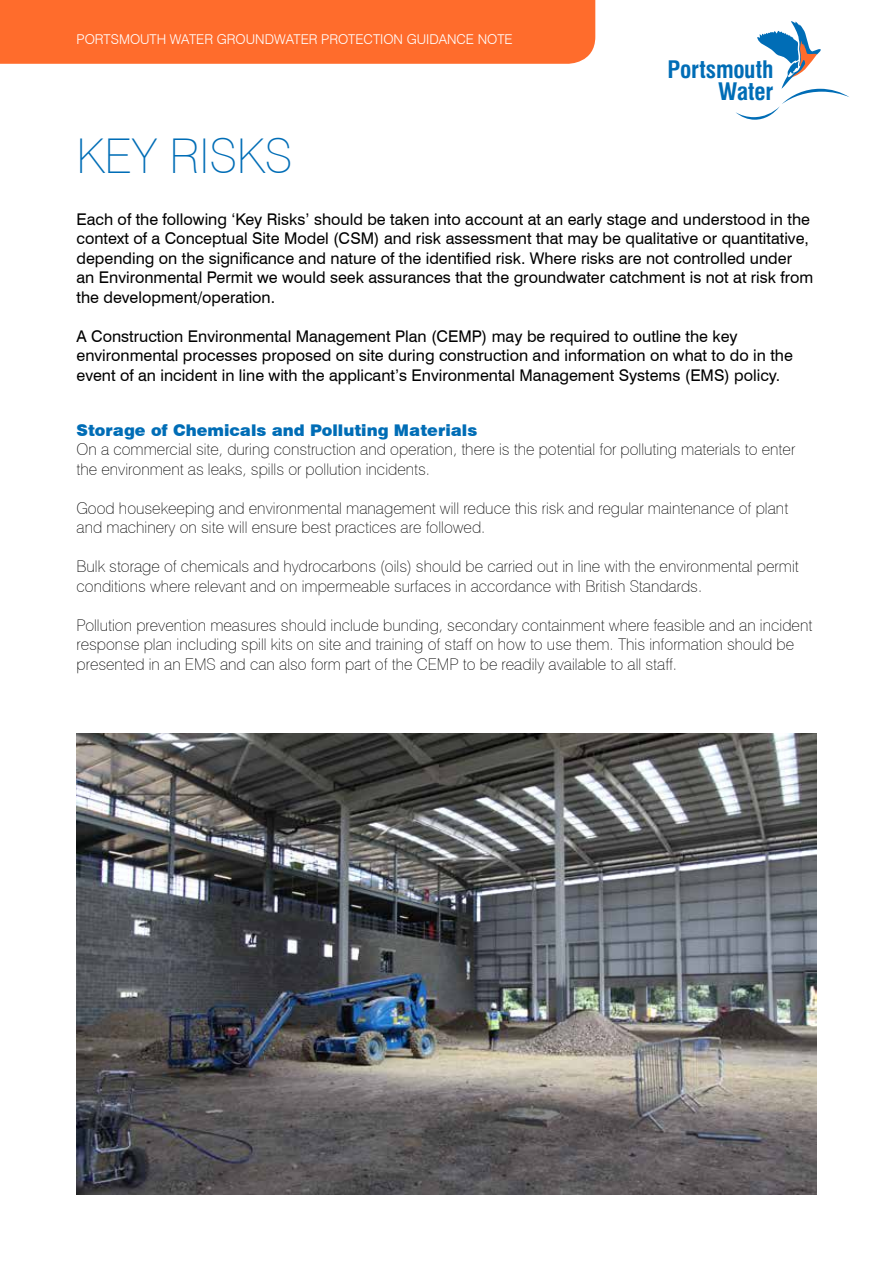
<style>
.page{position:relative;width:893px;height:1263px;background:#fff}
.page>*{position:absolute;margin:0;border:0;box-sizing:border-box;transform-origin:0 0}
.t1{font:100 48px "Swiss 721 BT";color:#006db6}
.t2{font:700 condensed 23.55px/21.6px "Swiss 721 BT";letter-spacing:-.01em;color:#006db6;text-align:right}
.t3{font:100 16.2px/19.5px "Swiss 721 BT";color:#000}
.t4{font:16.2px/19.5px "Swiss 721 BT";color:#000}
.t5{font:900 16.2px "Swiss 721 BT";color:#006db6}
.t6{font:300 13.5px "Swiss 721 BT";color:#fff}
</style>
<div class="page">
<img style="left:77px;top:733px;width:739px;height:462px">
<div style="left:0;top:0;width:595px;height:64px;background:#ff6c2c"></div>
<svg style="left:736px;top:21px;width:113px;height:99px"></svg>
<p class="t6" style="left:77px;top:31px;width:438px">PORTSMOUTH WATER GROUNDWATER PROTECTION GUIDANCE NOTE</p>
<h1 class="t1" style="left:77px;top:126px;width:217px">KEY RISKS</h1>
<h2 class="t2" style="left:668px;top:59px;width:107px">Portsmouth<br>Water</h2>
<p class="t4" style="left:77px;top:209px;width:738px">Each of the following ‘Key Risks’ should be taken into account at an early stage and understood in the context of a Conceptual Site Model (CSM) and risk assessment that may be qualitative or quantitative, depending on the significance and nature of the identified risk. Where risks are not controlled under an Environmental Permit we would seek assurances that the groundwater catchment is not at risk from the development/operation.</p>
<p class="t4" style="left:77px;top:326px;width:718px">A Construction Environmental Management Plan (CEMP) may be required to outline the key environmental processes proposed on site during construction and information on what to do in the event of an incident in line with the applicant’s Environmental Management Systems (EMS) policy.</p>
<p class="t5" style="left:77px;top:420px;width:402px">Storage of Chemicals and Polluting Materials</p>
<p class="t3" style="left:77px;top:439px;width:720px">On a commercial site, during construction and operation, there is the potential for polluting materials to enter the environment as leaks, spills or pollution incidents.</p>
<p class="t3" style="left:77px;top:498px;width:713px">Good housekeeping and environmental management will reduce this risk and regular maintenance of plant and machinery on site will ensure best practices are followed.</p>
<p class="t3" style="left:77px;top:556px;width:724px">Bulk storage of chemicals and hydrocarbons (oils) should be carried out in line with the environmental permit conditions where relevant and on impermeable surfaces in accordance with British Standards.</p>
<p class="t3" style="left:77px;top:615px;width:737px">Pollution prevention measures should include bunding, secondary containment where feasible and an incident response plan including spill kits on site and training of staff on how to use them. This information should be presented in an EMS and can also form part of the CEMP to be readily available to all staff.</p>
</div>
